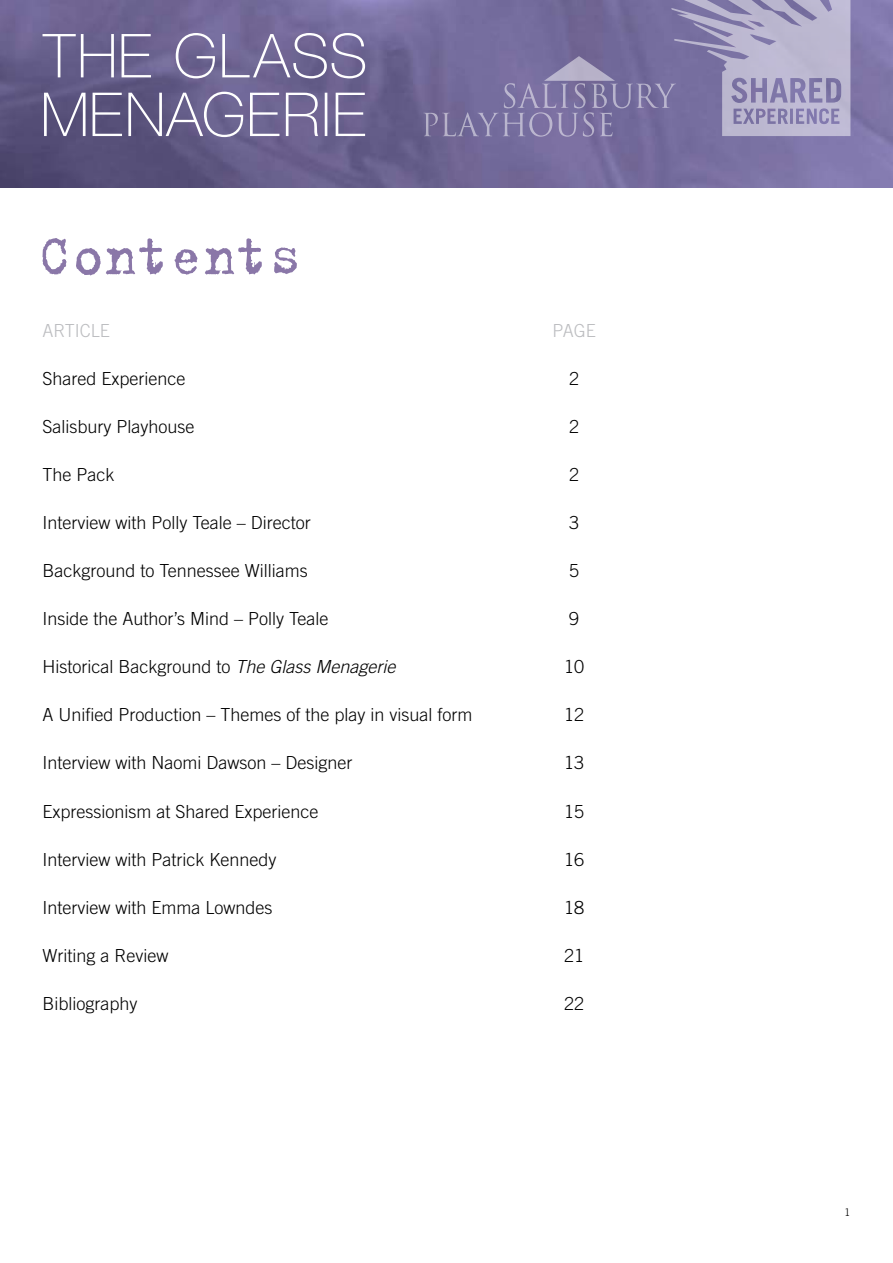
<style>
.page{position:relative;width:893px;height:1263px;background:#fff}
.page>*{position:absolute;margin:0;border:0;box-sizing:border-box;transform-origin:0 0}
.t1{font:300 18px "Trade Gothic";color:#000}
.t2{font:300 18px "Trade Gothic";color:#bcbdc0}
.t3{font:300 10.5px "Trade Gothic";color:#000}
.s1{font-style:italic}
</style>
<div class="page">
<svg style="left:43px;top:238px;width:254px;height:37px"></svg>
<img style="left:0;top:0;width:893px;height:187px">
<svg style="left:43px;top:33px;width:322px;height:45px;background:#827aa1"></svg>
<svg style="left:44px;top:92px;width:321px;height:45px;background:#807a9d"></svg>
<svg style="left:423px;top:0;width:427px;height:137px;background:#8982ab"></svg>
<p class="t2" style="left:43px;top:320px;width:63px">Article</p>
<p class="t2" style="left:552px;top:320px;width:43px">Page</p>
<p class="t1" style="left:43px;top:368px;width:145px">Shared Experience</p>
<p class="t1" style="left:569px;top:368px;width:12px">2</p>
<p class="t1" style="left:43px;top:416px;width:153px">Salisbury Playhouse</p>
<p class="t1" style="left:569px;top:416px;width:12px">2</p>
<p class="t1" style="left:43px;top:464px;width:74px">The Pack</p>
<p class="t1" style="left:569px;top:464px;width:12px">2</p>
<p class="t1" style="left:43px;top:512px;width:270px">I nterview with Polly Teale – Director</p>
<p class="t1" style="left:569px;top:512px;width:12px">3</p>
<p class="t1" style="left:42px;top:560px;width:267px">Background to Tennessee Williams</p>
<p class="t1" style="left:569px;top:560px;width:12px">5</p>
<p class="t1" style="left:42px;top:608px;width:288px">I nside the Author’s Mind – Polly Teale</p>
<p class="t1" style="left:569px;top:608px;width:12px">9</p>
<p class="t1" style="left:42px;top:656px;width:355px">Historical Background to <span class="s1">The Glass Menagerie</span></p>
<p class="t1" style="left:564px;top:656px;width:22px">10</p>
<p class="t1" style="left:42px;top:704px;width:432px">A Unified Production – Themes of the play in visual form</p>
<p class="t1" style="left:564px;top:704px;width:22px">12</p>
<p class="t1" style="left:42px;top:752px;width:312px">I nterview with Naomi Dawson – Designer</p>
<p class="t1" style="left:564px;top:752px;width:22px">13</p>
<p class="t1" style="left:42px;top:800px;width:278px">Expressionism at Shared Experience</p>
<p class="t1" style="left:564px;top:800px;width:22px">15</p>
<p class="t1" style="left:42px;top:848px;width:236px">I nterview with Patrick Kennedy</p>
<p class="t1" style="left:564px;top:848px;width:22px">16</p>
<p class="t1" style="left:42px;top:896px;width:232px">I nterview with Emma Lowndes</p>
<p class="t1" style="left:564px;top:896px;width:22px">18</p>
<p class="t1" style="left:42px;top:944px;width:128px">Writing a Review</p>
<p class="t1" style="left:564px;top:944px;width:22px">21</p>
<p class="t1" style="left:42px;top:992px;width:97px">Bibliography</p>
<p class="t1" style="left:564px;top:992px;width:22px">22</p>
<p class="t3" style="left:845px;top:1206px;width:7px">1</p>
</div>
